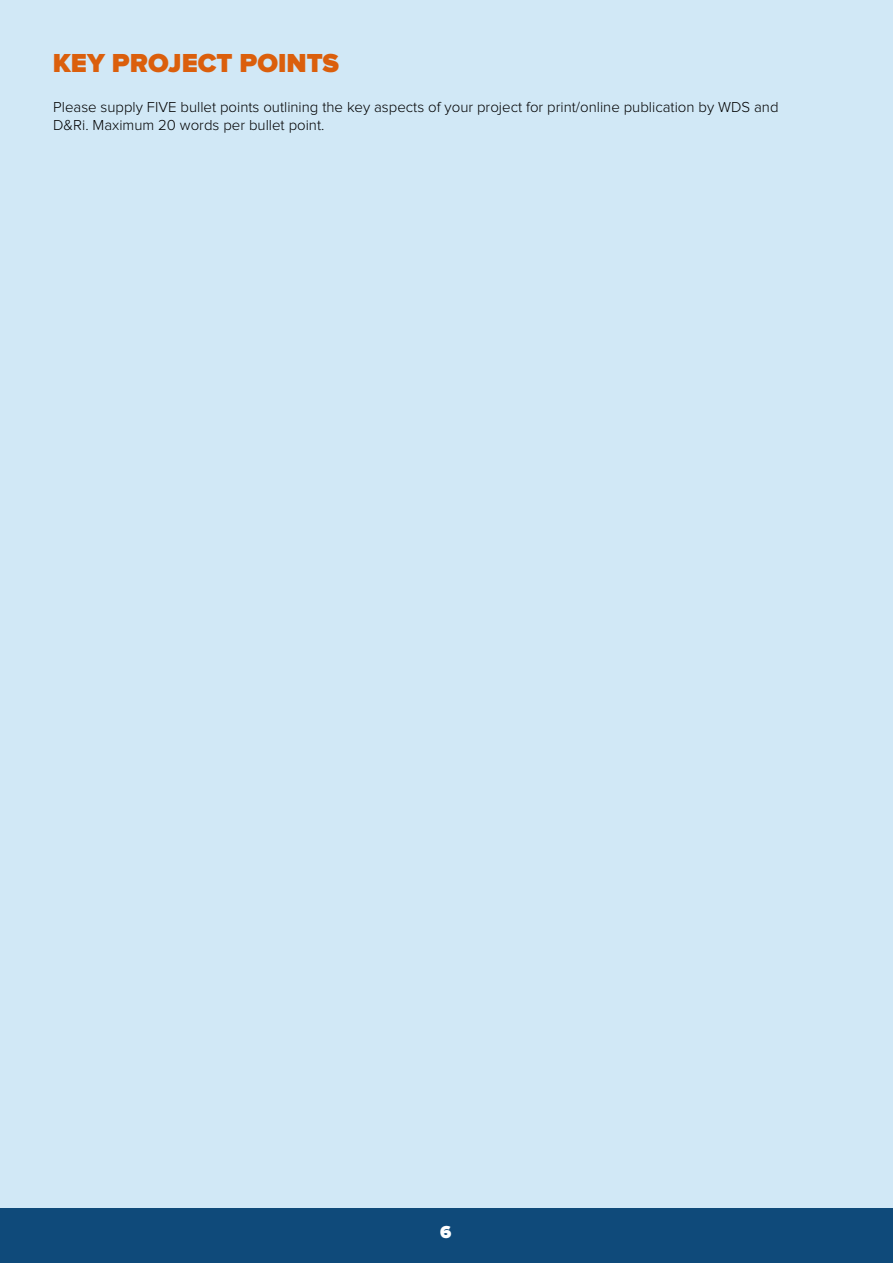
<style>
.page{position:relative;width:893px;height:1263px;background:#fff}
.page>*{position:absolute;margin:0;border:0;box-sizing:border-box;transform-origin:0 0}
.t1{font:900 27px "Proxima Nova";color:#db5f0c}
.t2{font:900 18px "Proxima Nova";color:#fff}
.t3{font:300 15px/18px "Proxima Nova";color:#000}
</style>
<div class="page">
<div style="left:0;top:0;width:893px;height:1209px;background:#d1e8f6"></div>
<div style="left:0;top:1209px;width:893px;height:54px;background:#0f4a7a"></div>
<h1 class="t1" style="left:53px;top:51px;width:288px">KEY PROJECT POINTS</h1>
<p class="t3" style="left:53px;top:98px;width:727px">Please supply FIVE bullet points outlining the key aspects of your project for print/online publication by WDS and<br>D&amp;Ri. Maximum 20 words per bullet point.</p>
<p class="t2" style="left:440px;top:1224px;width:13px">6</p>
</div>
